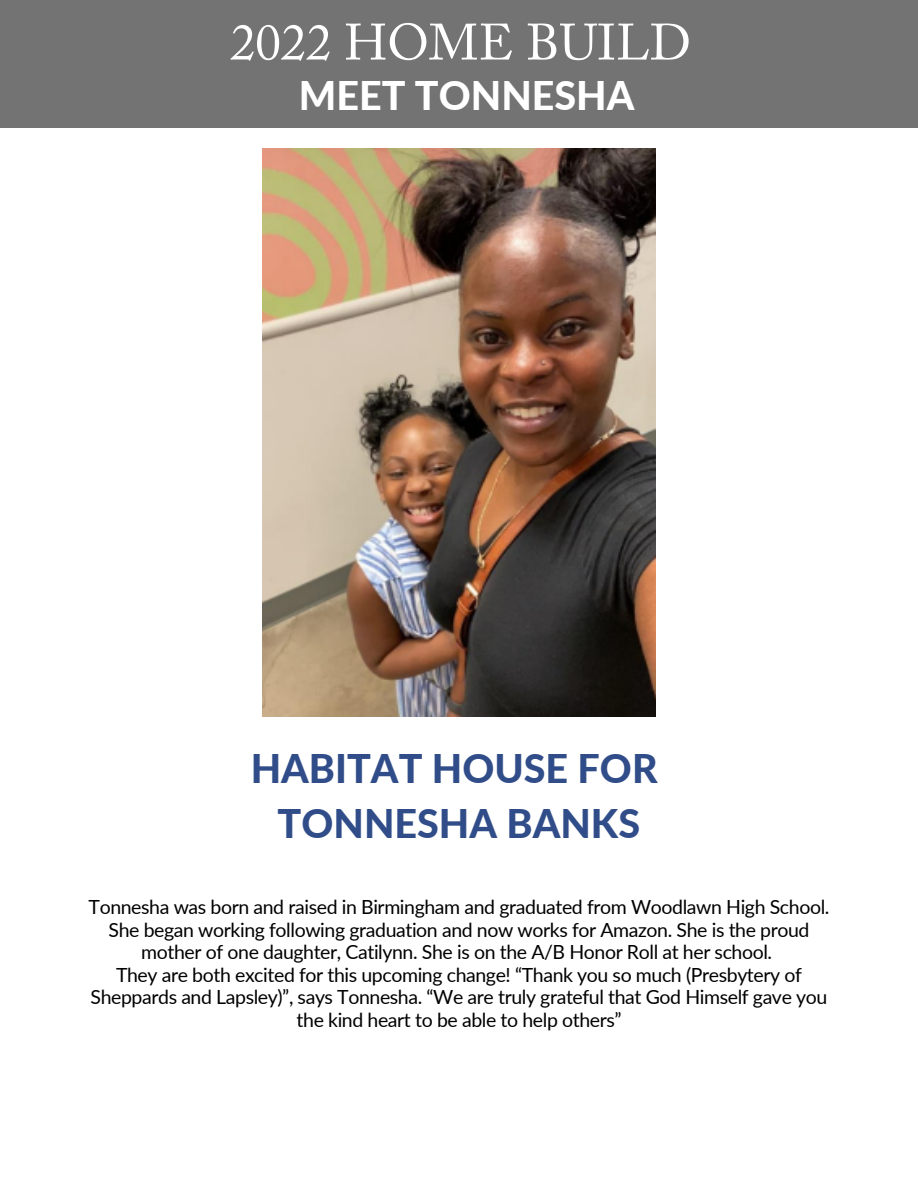
<style>
.page{position:relative;width:918px;height:1188px;background:#fff}
.page>*{position:absolute;margin:0;border:0;box-sizing:border-box;transform-origin:0 0}
.t1{font:50.55px "Adobe Caslon Pro";color:#fff}
.t2{font:800 39.45px/55.2px "Lato";color:#314d89;text-align:center}
.t3{font:800 39.45px "Lato";color:#fff}
.t4{font:19.5px/22.5px "Lato";letter-spacing:-.02em;color:#000;text-align:center}
</style>
<div class="page">
<div style="left:0;top:0;width:918px;height:127px;background:#737373"></div>
<img style="left:262px;top:149px;width:394px;height:568px">
<h1 class="t1" style="left:230px;top:22px;width:462px">2022 HOME BUILD</h1>
<h2 class="t3" style="left:299px;top:71px;width:337px">MEET TONNESHA</h2>
<h2 class="t2" style="left:251px;top:740px;width:408px">HABITAT HOUSE FOR<br>TONNESHA BANKS</h2>
<p class="t4" style="left:89px;top:895px;width:742px">Tonnesha was born and raised in Birmingham and graduated from Woodlawn High School.<br>She began working following graduation and now works for Amazon. She is the proud mother of one daughter, Catilynn. She is on the A/B Honor Roll at her school.<br>They are both excited for this upcoming change! “Thank you so much (Presbytery of Sheppards and Lapsley)”, says Tonnesha. “We are truly grateful that God Himself gave you the kind heart to be able to help others”</p>
</div>
